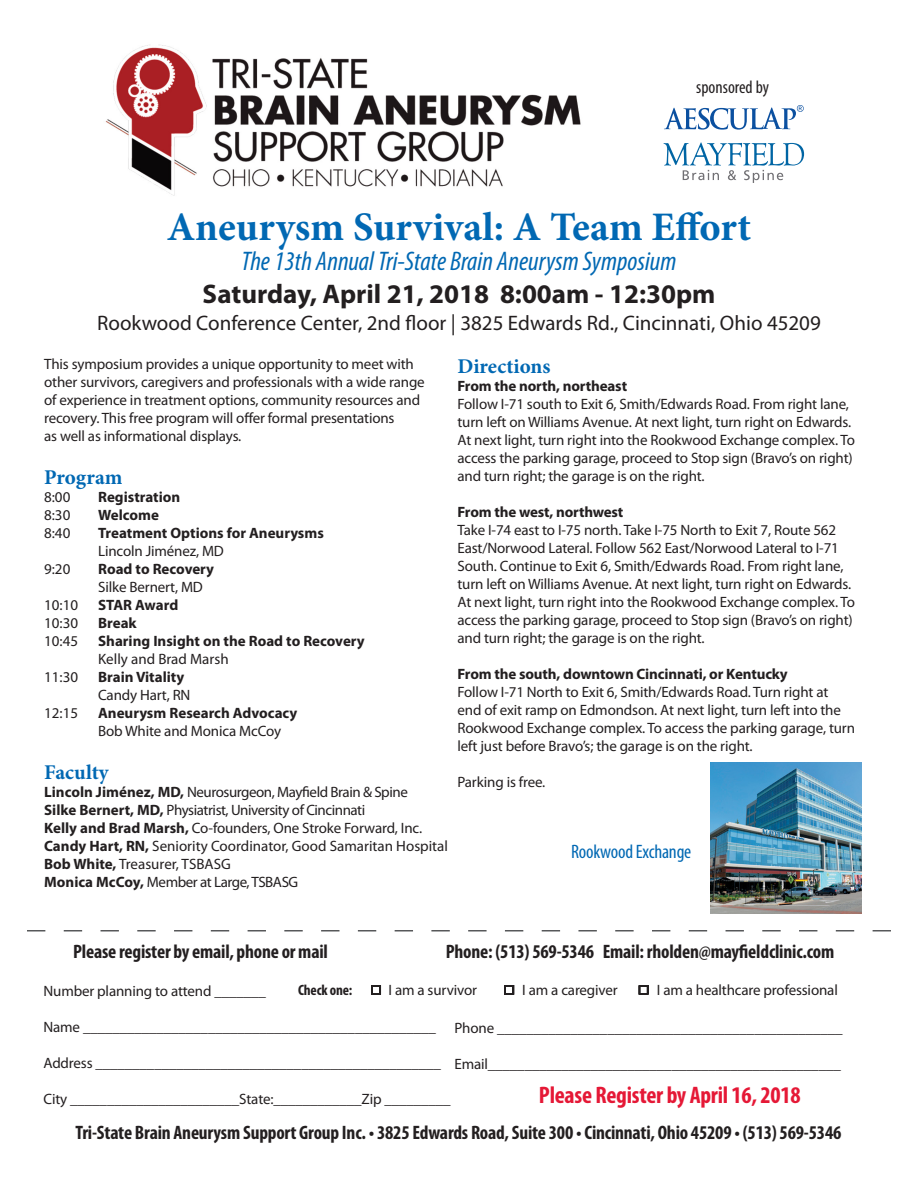
<style>
.page{position:relative;width:918px;height:1188px;background:#fff}
.page>*{position:absolute;margin:0;border:0;box-sizing:border-box;transform-origin:0 0}
.t1{font:700 40.5px "Minion Pro";color:#0168b3}
.t2{font:italic condensed 27px "Myriad Pro";color:#0168b3}
.t3{font:700 27px "Myriad Pro";color:#231f20}
.t4{font:700 condensed 24px "Myriad Pro";letter-spacing:-.01em;color:#e51836}
.t5{font:21px "Myriad Pro";color:#231f20}
.t6{font:700 21px "Minion Pro";color:#0168b3}
.t7{font:700 condensed 19.5px "Myriad Pro";letter-spacing:-.01em;color:#231f20}
.t8{font:condensed 19.5px "Myriad Pro";letter-spacing:-.01em;color:#0168b3}
.t9{font:condensed 18px "Myriad Pro";color:#231f20}
.t10{font:15px/18px "Myriad Pro";letter-spacing:-.01em;color:#231f20}
.t11{font:700 15px/18px "Myriad Pro";letter-spacing:-.005em;color:#231f20}
.t12{font:15px "Myriad Pro";letter-spacing:-.03em;color:#231f20}
.t13{font:700 condensed 15px "Myriad Pro";letter-spacing:-.01em;color:#231f20}
.s1{font-weight:400}
.s2{font-weight:700}
</style>
<div class="page">
<svg style="left:664px;top:105px;width:140px;height:25px"></svg>
<svg style="left:664px;top:142px;width:140px;height:41px"></svg>
<svg style="left:27px;top:930px;width:864px;height:2px"></svg>
<svg style="left:371px;top:985px;width:11px;height:10px"></svg>
<svg style="left:504px;top:985px;width:11px;height:10px"></svg>
<svg style="left:638px;top:985px;width:11px;height:10px"></svg>
<img style="left:105px;top:44px;width:476px;height:152px">
<img style="left:710px;top:763px;width:151px;height:151px">
<p class="t9" style="left:696px;top:77px;width:74px">sponsored by</p>
<p class="t1" style="left:167px;top:199px;width:586px">Aneurysm Survival: A Team Effort</p>
<p class="t2" style="left:241px;top:245px;width:437px">The 13th Annual Tri-State Brain Aneurysm Symposium</p>
<p class="t3" style="left:203px;top:276px;width:514px">Saturday, April 21, 2018 8:00am - 12:30pm</p>
<p class="t5" style="left:97px;top:310px;width:725px">Rookwood Conference Center, 2nd floor | 3825 Edwards Rd., Cincinnati, Ohio 45209</p>
<p class="t10" style="left:44px;top:354px;width:382px">This symposium provides a unique opportunity to meet with other survivors, caregivers and professionals with a wide range of experience in treatment options, community resources and recovery. This free program will offer formal presentations<br>as well as informational displays.</p>
<p class="t6" style="left:44px;top:462px;width:80px">Program</p>
<p class="t10" style="left:44px;top:488px;width:28px">8:00</p>
<p class="t11" style="left:98px;top:487px;width:84px">Registration</p>
<p class="t10" style="left:44px;top:506px;width:28px">8:30</p>
<p class="t11" style="left:98px;top:505px;width:62px">Welcome</p>
<p class="t10" style="left:44px;top:524px;width:28px">8:40</p>
<p class="t11" style="left:98px;top:523px;width:227px">Treatment Options for Aneurysms<br><span class="s1">Lincoln Jiménez, MD</span></p>
<p class="t10" style="left:44px;top:560px;width:28px">9:20</p>
<p class="t11" style="left:98px;top:559px;width:117px">Road to Recovery</p>
<p class="t10" style="left:98px;top:578px;width:106px">Silke Bernert, MD</p>
<p class="t10" style="left:44px;top:596px;width:35px">10:10</p>
<p class="t11" style="left:98px;top:595px;width:82px">STAR Award</p>
<p class="t10" style="left:44px;top:614px;width:35px">10:30</p>
<p class="t11" style="left:98px;top:613px;width:40px">Break</p>
<p class="t10" style="left:44px;top:632px;width:35px">10:45</p>
<p class="t11" style="left:98px;top:631px;width:268px">Sharing Insight on the Road to Recovery</p>
<p class="t10" style="left:98px;top:650px;width:132px">Kelly and Brad Marsh</p>
<p class="t10" style="left:44px;top:668px;width:35px">11:30</p>
<p class="t11" style="left:98px;top:667px;width:88px">Brain Vitality</p>
<p class="t10" style="left:98px;top:686px;width:94px">Candy Hart, RN</p>
<p class="t10" style="left:44px;top:704px;width:35px">12:15</p>
<p class="t11" style="left:98px;top:703px;width:201px">Aneurysm Research Advocacy<br><span class="s1">Bob White and Monica McCoy</span></p>
<p class="t6" style="left:44px;top:758px;width:66px">Faculty</p>
<p class="t12" style="left:44px;top:783px;width:365px"><span class="s2">Lincoln Jiménez, MD,</span> Neurosurgeon, Mayfield Brain &amp; Spine</p>
<p class="t12" style="left:44px;top:801px;width:323px"><span class="s2">Silke Bernert, MD,</span> Physiatrist, University of Cincinnati</p>
<p class="t10" style="left:44px;top:819px;width:379px"><span class="s2">Kelly and Brad Marsh,</span> Co-founders, One Stroke Forward, Inc.</p>
<p class="t10" style="left:44px;top:837px;width:405px"><span class="s2">Candy Hart, RN,</span> Seniority Coordinator, Good Samaritan Hospital</p>
<p class="t10" style="left:44px;top:855px;width:188px"><span class="s2">Bob White,</span> Treasurer, TSBASG</p>
<p class="t12" style="left:44px;top:873px;width:256px"><span class="s2">Monica McCoy,</span> Member at Large, TSBASG</p>
<p class="t6" style="left:457px;top:351px;width:95px">Directions</p>
<p class="t11" style="left:457px;top:376px;width:171px">From the north, northeast</p>
<p class="t10" style="left:457px;top:394px;width:399px">Follow I-71 south to Exit 6, Smith/Edwards Road. From right lane, turn left on Williams Avenue. At next light, turn right on Edwards.<br>At next light, turn right into the Rookwood Exchange complex. To access the parking garage, proceed to Stop sign (Bravo’s on right) and turn right; the garage is on the right.</p>
<p class="t11" style="left:457px;top:502px;width:168px">From the west, northwest</p>
<p class="t10" style="left:457px;top:520px;width:380px">Take I-74 east to I-75 north. Take I-75 North to Exit 7, Route 562</p>
<p class="t10" style="left:457px;top:538px;width:399px">East/Norwood Lateral. Follow 562 East/Norwood Lateral to I-71<br>South. Continue to Exit 6, Smith/Edwards Road. From right lane, turn left on Williams Avenue. At next light, turn right on Edwards.<br>At next light, turn right into the Rookwood Exchange complex. To access the parking garage, proceed to Stop sign (Bravo’s on right) and turn right; the garage is on the right.</p>
<p class="t11" style="left:457px;top:664px;width:332px">From the south, downtown Cincinnati, or Kentucky</p>
<p class="t10" style="left:457px;top:682px;width:399px">Follow I-71 North to Exit 6, Smith/Edwards Road. Turn right at end of exit ramp on Edmondson. At next light, turn left into the Rookwood Exchange complex. To access the parking garage, turn left just before Bravo’s; the garage is on the right.</p>
<p class="t10" style="left:457px;top:772px;width:89px">Parking is free.</p>
<p class="t8" style="left:571px;top:840px;width:122px">Rookwood Exchange</p>
<p class="t7" style="left:73px;top:939px;width:256px">Please register by email, phone or mail</p>
<p class="t7" style="left:446px;top:939px;width:390px">Phone: (513) 569-5346 Email: rholden@mayfieldclinic.com</p>
<p class="t13" style="left:298px;top:980px;width:56px">Check one:</p>
<p class="t10" style="left:389px;top:980px;width:90px">I am a survivor</p>
<p class="t10" style="left:522px;top:980px;width:97px">I am a caregiver</p>
<p class="t10" style="left:657px;top:980px;width:182px">I am a healthcare professional</p>
<p class="t10" style="left:44px;top:981px;width:224px">Number planning to attend _______</p>
<p class="t10" style="left:44px;top:1017px;width:394px">Name ________________________________________________</p>
<p class="t10" style="left:44px;top:1053px;width:399px">Address _______________________________________________</p>
<p class="t10" style="left:44px;top:1089px;width:409px">City _______________________State:____________Zip _________</p>
<p class="t10" style="left:454px;top:1019px;width:390px">Phone _______________________________________________</p>
<p class="t10" style="left:454px;top:1055px;width:388px">Email________________________________________________</p>
<p class="t4" style="left:539px;top:1080px;width:263px">Please Register by April 16, 2018</p>
<p class="t7" style="left:76px;top:1120px;width:767px">Tri-State Brain Aneurysm Support Group Inc. • 3825 Edwards Road, Suite 300 • Cincinnati, Ohio 45209 • (513) 569-5346</p>
</div>
